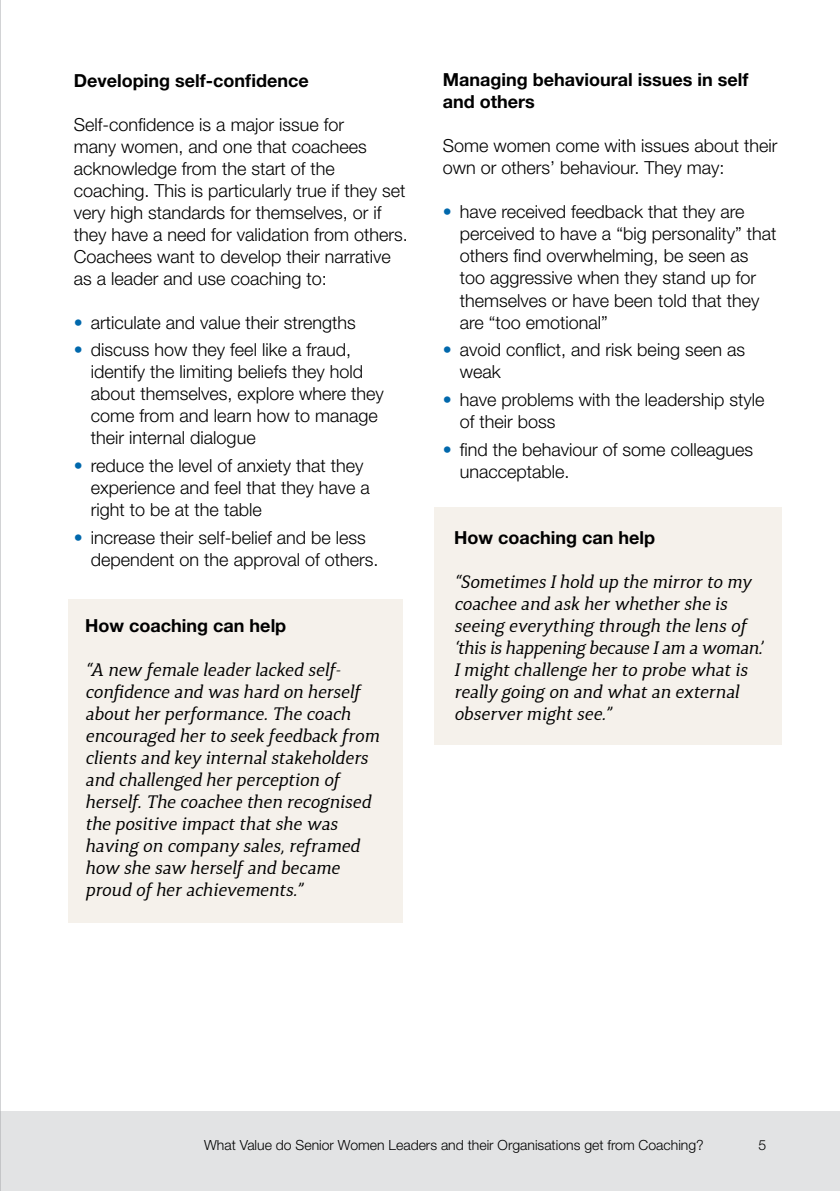
<style>
.page{position:relative;width:840px;height:1191px;background:#fff}
.page>*{position:absolute;margin:0;border:0;box-sizing:border-box;transform-origin:0 0}
.t1{font:300 18px/22px "Helvetica Neue LT Std";color:#000}
.t2{font:italic 18px/22px "Synerga Pro";color:#000}
.t3{font:700 18px/22px "Helvetica Neue LT Std";color:#000}
.t4{font:300 14px "Helvetica Neue LT Std";color:#000}
.s1{color:#0068ac}
</style>
<div class="page">
<div style="left:0;top:1111px;width:839px;height:80px;background:#e2e3e4"></div>
<div style="left:68px;top:599px;width:334px;height:323px;background:#f5f1eb"></div>
<div style="left:434px;top:507px;width:347px;height:237px;background:#f5f1eb"></div>
<hr style="left:0;top:0;width:1px;height:1191px;background:#a7a9ac">
<p class="t3" style="left:74px;top:69px;width:236px">Developing self-confidence</p>
<p class="t1" style="left:74px;top:113px;width:335px">Self-confidence is a major issue for<br>many women, and one that coachees acknowledge from the start of the coaching. This is particularly true if they set very high standards for themselves, or if they have a need for validation from others.<br>Coachees want to develop their narrative as a leader and use coaching to:</p>
<p class="t1" style="left:74px;top:311px;width:283px"><span class="s1">•</span> articulate and value their strengths</p>
<p class="t1" style="left:91px;top:338px;width:294px;text-indent:-17px"><span class="s1">•</span> discuss how they feel like a fraud, identify the limiting beliefs they hold about themselves, explore where they come from and learn how to manage their internal dialogue</p>
<p class="t1" style="left:91px;top:454px;width:280px;text-indent:-17px"><span class="s1">•</span> reduce the level of anxiety that they experience and feel that they have a right to be at the table</p>
<p class="t1" style="left:91px;top:526px;width:289px;text-indent:-17px"><span class="s1">•</span> increase their self-belief and be less dependent on the approval of others.</p>
<p class="t3" style="left:85px;top:614px;width:202px">How coaching can help</p>
<p class="t2" style="left:85px;top:658px;width:295px">“A new female leader lacked self&shy;confidence and was hard on herself about her performance. The coach encouraged her to seek feedback from clients and key internal stakeholders and challenged her perception of herself. The coachee then recognised the positive impact that she was having on company sales, reframed how she saw herself and became proud of her achievements.”</p>
<p class="t3" style="left:442px;top:69px;width:307px">Managing behavioural issues in self and others</p>
<p class="t1" style="left:442px;top:135px;width:336px">Some women come with issues about their own or others’ behaviour. They may:</p>
<p class="t1" style="left:459px;top:201px;width:318px;text-indent:-17px"><span class="s1">•</span> have received feedback that they are perceived to have a “big personality” that others find overwhelming, be seen as too aggressive when they stand up for themselves or have been told that they are “too emotional”</p>
<p class="t1" style="left:459px;top:338px;width:287px;text-indent:-17px"><span class="s1">•</span> avoid conflict, and risk being seen as weak</p>
<p class="t1" style="left:459px;top:388px;width:306px;text-indent:-17px"><span class="s1">•</span> have problems with the leadership style of their boss</p>
<p class="t1" style="left:459px;top:438px;width:295px;text-indent:-17px"><span class="s1">•</span> find the behaviour of some colleagues unacceptable.</p>
<p class="t3" style="left:454px;top:526px;width:202px">How coaching can help</p>
<p class="t2" style="left:454px;top:570px;width:310px">“Sometimes I hold up the mirror to my coachee and ask her whether she is seeing everything through the lens of ‘this is happening because I am a woman.’ I might challenge her to probe what is really going on and what an external observer might see.”</p>
<p class="t4" style="left:204px;top:1136px;width:500px">What Value do Senior Women Leaders and their Organisations get from Coaching?</p>
<p class="t4" style="left:758px;top:1136px;width:9px">5</p>
</div>
